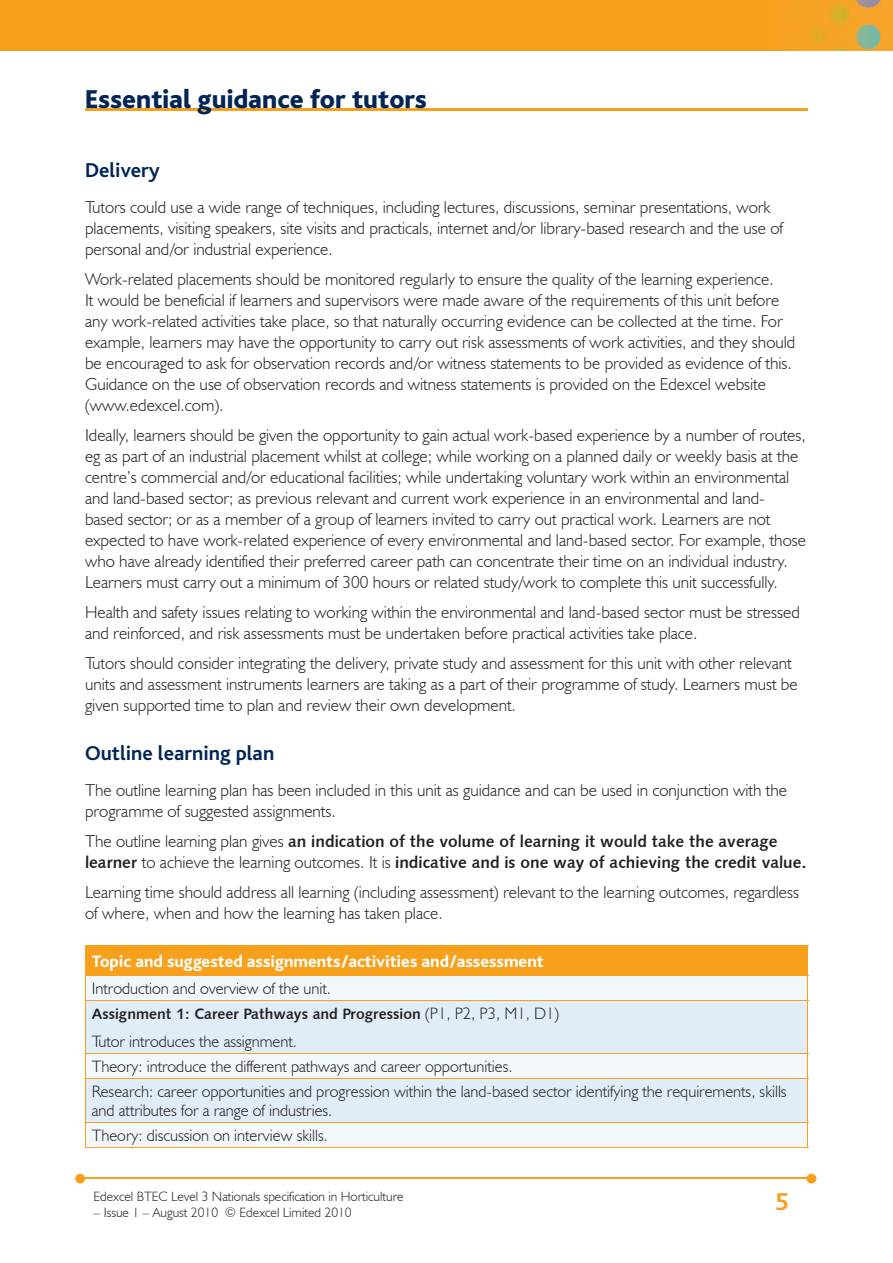
<style>
.page{position:relative;width:893px;height:1263px;background:#fff}
.page>*{position:absolute;margin:0;border:0;box-sizing:border-box;transform-origin:0 0}
.t1{font:800 27px "Bliss";color:#002556}
.t2{font:700 25.5px "Bliss";color:#f6a01b}
.t3{font:700 21px "Bliss";color:#002556}
.t4{font:300 17.25px/21px "Humanist 521 BT";color:#231f20}
.t5{font:800 17.25px "Bliss";color:#fff}
.t6{font:300 16.5px/25.3px "Humanist 521 BT";color:#231f20}
.t7{font:16.5px/21px "Humanist 531 BT Bold A";color:#231f20}
.t8{font:15px "Humanist 531 BT Bold A";color:#231f20}
.t9{font:300 13.5px "Humanist 521 BT";color:#231f20}
.s1{font-family:"Humanist 521 BT";font-weight:300;font-size:17.25px}
.s2{font-size:17.25px}
.s3{font-family:"Humanist 521 BT";font-weight:300;font-size:16.5px}
</style>
<div class="page">
<img style="left:0;top:0;width:893px;height:51px">
<hr style="left:82px;top:1178px;width:728px;height:1px;background:#f6a01b">
<svg style="left:807px;top:1174px;width:9px;height:9px"></svg>
<svg style="left:75px;top:1174px;width:10px;height:9px"></svg>
<hr style="left:85px;top:108px;width:723px;height:2px;background:#f6a01b">
<div style="left:85px;top:945px;width:723px;height:30px;background:#f6a01b"></div>
<div style="left:86px;top:976px;width:721px;height:171px;background:#f2f7fb"></div>
<svg style="left:86px;top:1001px;width:721px;height:121px;fill:#e0edf8"></svg>
<svg style="left:85px;top:976px;width:1px;height:24px"></svg>
<svg style="left:807px;top:976px;width:1px;height:24px"></svg>
<hr style="left:85px;top:975px;width:723px;height:1px;background:#f6a01b">
<hr style="left:85px;top:1001px;width:1px;height:52px;background:#f6a01b">
<hr style="left:807px;top:1001px;width:1px;height:52px;background:#f6a01b">
<hr style="left:85px;top:1000px;width:723px;height:1px;background:#f6a01b">
<svg style="left:85px;top:1054px;width:1px;height:24px"></svg>
<svg style="left:807px;top:1054px;width:1px;height:24px"></svg>
<hr style="left:85px;top:1053px;width:723px;height:1px;background:#f6a01b">
<hr style="left:85px;top:1079px;width:1px;height:43px;background:#f6a01b">
<hr style="left:807px;top:1079px;width:1px;height:43px;background:#f6a01b">
<hr style="left:85px;top:1078px;width:723px;height:1px;background:#f6a01b">
<svg style="left:85px;top:1123px;width:1px;height:24px"></svg>
<svg style="left:807px;top:1123px;width:1px;height:24px"></svg>
<hr style="left:85px;top:1122px;width:723px;height:1px;background:#f6a01b">
<hr style="left:85px;top:1147px;width:723px;height:1px;background:#f6a01b">
<h1 class="t1" style="left:85px;top:85px;width:344px">Essential guidance for tutors</h1>
<p class="t3" style="left:85px;top:160px;width:76px">Delivery</p>
<p class="t4" style="left:85px;top:197px;width:700px">Tutors could use a wide range of techniques, including lectures, discussions, seminar presentations, work placements, visiting speakers, site visits and practicals, internet and/or library-based research and the use of personal and/or industrial experience.</p>
<p class="t4" style="left:85px;top:269px;width:712px">Work-related placements should be monitored regularly to ensure the quality of the learning experience.<br>It would be beneficial if learners and supervisors were made aware of the requirements of this unit before any work-related activities take place, so that naturally occurring evidence can be collected at the time. For example, learners may have the opportunity to carry out risk assessments of work activities, and they should be encouraged to ask for observation records and/or witness statements to be provided as evidence of this.<br>Guidance on the use of observation records and witness statements is provided on the Edexcel website (www.edexcel.com).</p>
<p class="t4" style="left:85px;top:425px;width:722px">Ideally, learners should be given the opportunity to gain actual work-based experience by a number of routes, eg as part of an industrial placement whilst at college; while working on a planned daily or weekly basis at the centre’s commercial and/or educational facilities; while undertaking voluntary work within an environmental and land-based sector; as previous relevant and current work experience in an environmental and land&shy;based sector; or as a member of a group of learners invited to carry out practical work. Learners are not expected to have work-related experience of every environmental and land-based sector. For example, those who have already identified their preferred career path can concentrate their time on an individual industry.<br>Learners must carry out a minimum of 300 hours or related study/work to complete this unit successfully.</p>
<p class="t4" style="left:85px;top:602px;width:716px">Health and safety issues relating to working within the environmental and land-based sector must be stressed and reinforced, and risk assessments must be undertaken before practical activities take place.</p>
<p class="t4" style="left:85px;top:653px;width:714px">Tutors should consider integrating the delivery, private study and assessment for this unit with other relevant units and assessment instruments learners are taking as a part of their programme of study. Learners must be given supported time to plan and review their own development.</p>
<p class="t3" style="left:85px;top:742px;width:191px">Outline learning plan</p>
<p class="t4" style="left:85px;top:779px;width:704px">The outline learning plan has been included in this unit as guidance and can be used in conjunction with the programme of suggested assignments.</p>
<p class="t7" style="left:85px;top:830px;width:723px"><span class="s1">The outline learning plan gives</span> an indication of the volume of learning it would take the average learner <span class="s1">to achieve the learning outcomes. It is</span> indicative and is one way of achieving the credit value<span class="s2">.</span></p>
<p class="t4" style="left:85px;top:881px;width:716px">Learning time should address all learning (including assessment) relevant to the learning outcomes, regardless of where, when and how the learning has taken place.</p>
<p class="t5" style="left:92px;top:952px;width:453px">Topic and suggested assignments/activities and/assessment</p>
<p class="t6" style="left:92px;top:975px;width:241px">Introduction and overview of the unit.</p>
<p class="t8" style="left:92px;top:1005px;width:469px">Assignment 1: Career Pathways and Progression <span class="s3">(P1, P2, P3, M1, D1)</span></p>
<p class="t6" style="left:92px;top:1028px;width:696px">Tutor introduces the assignment.<br>Theory: introduce the different pathways and career opportunities.<br>Research: career opportunities and progression within the land-based sector identifying the requirements, skills</p>
<p class="t6" style="left:92px;top:1097px;width:242px">and attributes for a range of industries.<br>Theory: discussion on interview skills.</p>
<p class="t9" style="left:94px;top:1188px;width:312px">Edexcel BTEC Level 3 Nationals specification in Horticulture</p>
<p class="t9" style="left:94px;top:1204px;width:260px">– Issue 1 – August 2010 © Edexcel Limited 2010</p>
<h2 class="t2" style="left:775px;top:1189px;width:15px">5</h2>
</div>
